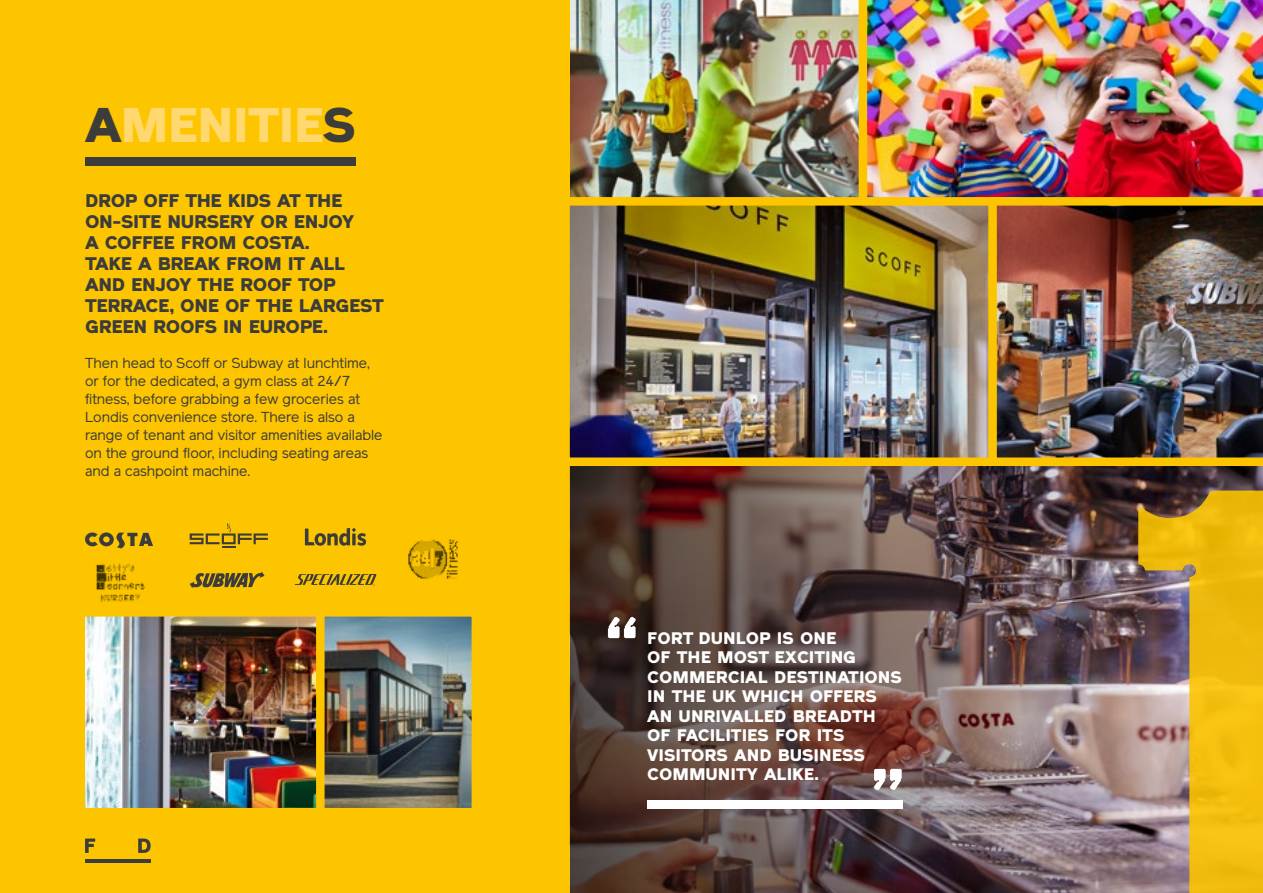
<style>
.page{position:relative;width:1263px;height:893px;background:#fff}
.page>*{position:absolute;margin:0;border:0;box-sizing:border-box;transform-origin:0 0}
.t1{font:600px "Hardy";color:#fdc500}
.t2{font:86.1px "Hardy";color:#fff}
.t3{font:900 48px "Reader";letter-spacing:-.02em;color:#ffd96f}
.t4{font:900 18px/21px "Reader";letter-spacing:-.02em;color:#3c3c3b}
.t5{font:900 16.5px/19.5px "Reader";color:#fff}
.t6{font:14.25px/18px "Reader";color:#3c3c3b}
.s1{color:#3c3c3b}
</style>
<div class="page">
<img style="left:570px;top:0;width:284px;height:193px">
<img style="left:854px;top:0;width:409px;height:193px">
<div style="left:0;top:0;width:570px;height:893px;background:#fdc500"></div>
<img style="left:569px;top:470px;width:694px;height:423px">
<img style="left:570px;top:470px;width:629px;height:423px">
<div style="left:647px;top:800px;width:255px;height:8px;background:#fff"></div>
<img style="left:569px;top:193px;width:415px;height:277px">
<img style="left:984px;top:193px;width:279px;height:277px">
<div style="left:85px;top:157px;width:270px;height:8px;background:#3c3c3b"></div>
<svg style="left:85px;top:838px;width:10px;height:15px"></svg>
<svg style="left:138px;top:838px;width:13px;height:15px"></svg>
<hr style="left:85px;top:859px;width:66px;height:3px;background:#3c3c3b">
<img style="left:85px;top:616px;width:227px;height:192px">
<img style="left:312px;top:616px;width:160px;height:192px">
<svg style="left:85px;top:532px;width:68px;height:16px"></svg>
<svg style="left:190px;top:571px;width:74px;height:17px"></svg>
<svg style="left:190px;top:523px;width:78px;height:24px"></svg>
<svg style="left:305px;top:528px;width:61px;height:18px"></svg>
<svg style="left:295px;top:574px;width:81px;height:12px"></svg>
<img style="left:408px;top:539px;width:50px;height:40px">
<img style="left:96px;top:563px;width:49px;height:39px">
<hr style="left:0;top:0;width:1px;height:893px;background:#3c3c3b">
<p class="t3" style="left:85px;top:97px;width:272px"><span class="s1">A</span>MENITIE<span class="s1">S</span></p>
<p class="t4" style="left:85px;top:190px;width:300px">DROP OFF THE KIDS AT THE<br>ON-SITE NURSERY OR ENJOY<br>A COFFEE FROM COSTA.<br>TAKE A BREAK FROM IT ALL<br>AND ENJOY THE ROOF TOP<br>TERRACE, ONE OF THE LARGEST<br>GREEN ROOFS IN EUROPE.</p>
<p class="t6" style="left:85px;top:354px;width:299px">Then head to Scoff or Subway at lunchtime, or for the dedicated, a gym class at 24/7 fitness, before grabbing a few groceries at Londis convenience store. There is also a range of tenant and visitor amenities available on the ground floor, including seating areas and a cashpoint machine.</p>
<p class="t2" style="left:605px;top:596px;width:36px">“</p>
<p class="t5" style="left:647px;top:628px;width:256px">FORT DUNLOP IS ONE<br>OF THE MOST EXCITING<br>COMMERCIAL DESTINATIONS<br>IN THE UK WHICH OFFERS<br>AN UNRIVALLED BREADTH<br>OF FACILITIES FOR ITS<br>VISITORS AND BUSINESS<br>COMMUNITY ALIKE.</p>
<p class="t2" style="left:871px;top:748px;width:35px">”</p>
<h1 class="t1" style="left:1117px;top:344px;width:183px">1</h1>
</div>
